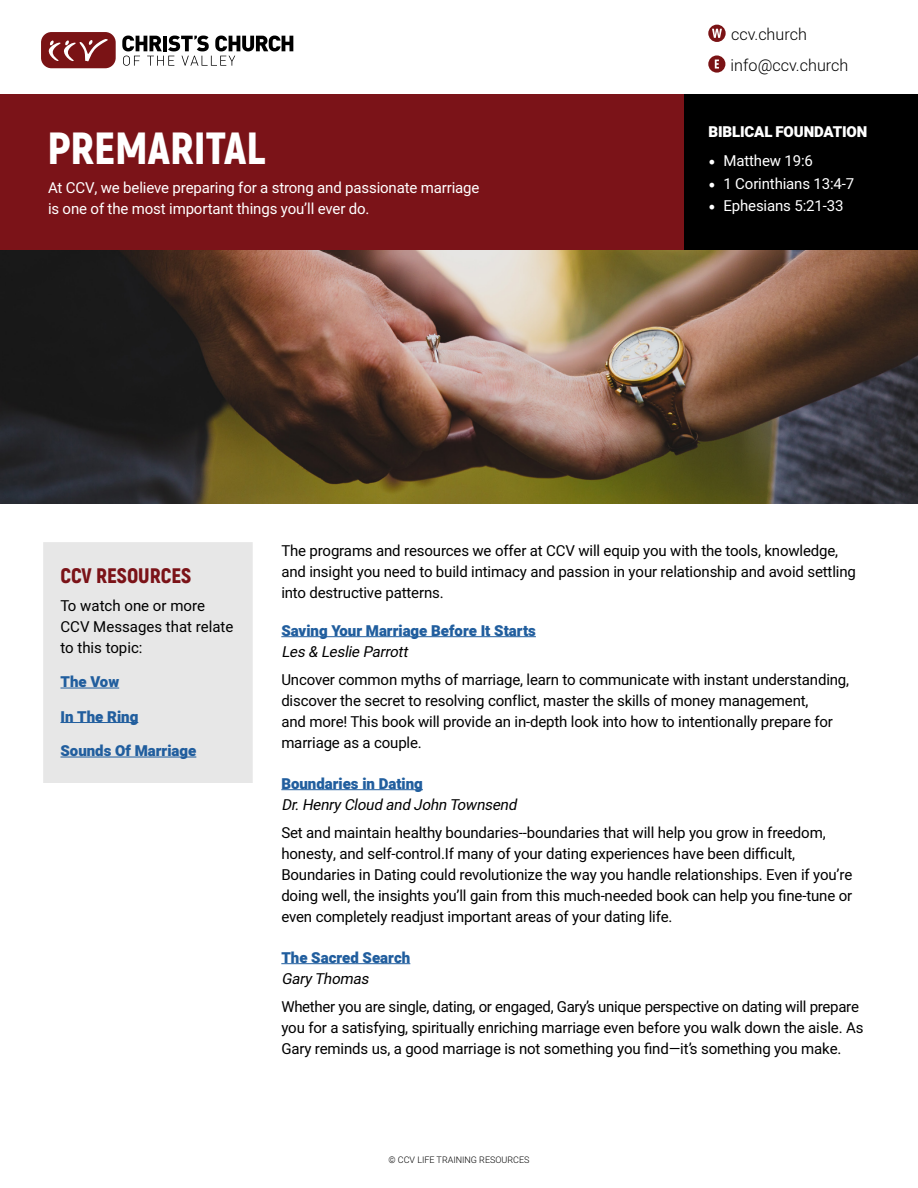
<style>
.page{position:relative;width:918px;height:1188px;background:#fff}
.page>*{position:absolute;margin:0;border:0;box-sizing:border-box;transform-origin:0 0}
.t1{font:900 45px "Akrobat";color:#fff}
.t2{font:900 21px "Akrobat";color:#7b1318}
.t3{font:300 16.2px/30.9px "Heebo";color:#000}
.t4{font:15px/21px "Heebo";letter-spacing:-.01em;color:#000}
.t5{font:15px/21px "Heebo";letter-spacing:-.01em;color:#fff}
.t6{font:900 15px "Heebo";color:#215e9e}
.t7{font:italic 15px "Heebo";color:#000}
.t8{font:900 15px "Heebo";letter-spacing:-.01em;color:#fff}
.t9{font:300 9px "Heebo";color:#000}
.s1{font-family:"Minion Pro";font-size:18px}
</style>
<div class="page">
<div style="left:41px;top:32px;width:75px;height:36px;background:#7a1315;border-radius:10px"></div>
<svg style="left:48px;top:39px;width:60px;height:23px"></svg>
<svg style="left:122px;top:36px;width:171px;height:30px"></svg>
<div style="left:0;top:94px;width:686px;height:157px;background:#7b1318"></div>
<div style="left:685px;top:94px;width:233px;height:157px;background:#000"></div>
<svg style="left:708px;top:25px;width:18px;height:17px"></svg>
<svg style="left:708px;top:55px;width:17px;height:18px"></svg>
<hr style="left:281px;top:636px;width:255px;height:1px;background:#215e9e">
<hr style="left:281px;top:789px;width:142px;height:1px;background:#215e9e">
<hr style="left:281px;top:963px;width:129px;height:1px;background:#215e9e">
<div style="left:43px;top:542px;width:210px;height:241px;background:#e7e7e7"></div>
<hr style="left:60px;top:688px;width:59px;height:1px;background:#215e9e">
<hr style="left:60px;top:722px;width:78px;height:1px;background:#215e9e">
<hr style="left:60px;top:757px;width:136px;height:1px;background:#215e9e">
<img style="left:0;top:250px;width:918px;height:253px">
<h1 class="t1" style="left:48px;top:119px;width:219px">PREMARITAL</h1>
<p class="t5" style="left:48px;top:177px;width:433px">At CCV, we believe preparing for a strong and passionate marriage is one of the most important things you’ll ever do.</p>
<p class="t3" style="left:731px;top:19px;width:119px">ccv.church info@ccv.church</p>
<p class="t8" style="left:708px;top:121px;width:160px">BIBLICAL FOUNDATION</p>
<p class="t5" style="left:708px;top:151px;width:106px"><span class="s1">•</span> Matthew 19:6</p>
<p class="t5" style="left:708px;top:173px;width:147px"><span class="s1">•</span> 1 Corinthians 13:4-7</p>
<p class="t5" style="left:708px;top:196px;width:136px"><span class="s1">•</span> Ephesians 5:21-33</p>
<h2 class="t2" style="left:60px;top:562px;width:132px">CCV RESOURCES</h2>
<p class="t4" style="left:60px;top:595px;width:175px">To watch one or more<br>CCV Messages that relate to this topic:</p>
<p class="t6" style="left:60px;top:672px;width:60px">The Vow</p>
<p class="t6" style="left:60px;top:706px;width:79px">In The Ring</p>
<p class="t6" style="left:60px;top:741px;width:137px">Sounds Of Marriage</p>
<p class="t4" style="left:281px;top:540px;width:576px">The programs and resources we offer at CCV will equip you with the tools, knowledge, and insight you need to build intimacy and passion in your relationship and avoid settling into destructive patterns.</p>
<p class="t6" style="left:281px;top:620px;width:256px">Saving Your Marriage Before It Starts</p>
<p class="t7" style="left:281px;top:641px;width:131px">Les &amp; Leslie Parrott</p>
<p class="t4" style="left:281px;top:669px;width:569px">Uncover common myths of marriage, learn to communicate with instant understanding, discover the secret to resolving conflict, master the skills of money management,<br>and more! This book will provide an in-depth look into how to intentionally prepare for marriage as a couple.</p>
<p class="t6" style="left:281px;top:773px;width:143px">Boundaries in Dating</p>
<p class="t7" style="left:281px;top:794px;width:240px">Dr.HenryCloud and John Townsend</p>
<p class="t4" style="left:281px;top:822px;width:573px">Set and maintain healthy boundaries--boundaries that will help you grow in freedom, honesty, and self-control.If many of your dating experiences have been difficult, Boundaries in Dating could revolutionize the way you handle relationships. Even if you’re doing well, the insights you’ll gain from this much-needed book can help you fine-tune or even completely readjust important areas of your dating life.</p>
<p class="t6" style="left:281px;top:947px;width:130px">The Sacred Search</p>
<p class="t7" style="left:281px;top:968px;width:92px">GaryThomas</p>
<p class="t4" style="left:281px;top:996px;width:584px">Whether you are single, dating, or engaged, Gary’s unique perspective on dating will prepare you for a satisfying, spiritually enriching marriage even before you walk down the aisle. As<br>Gary reminds us, a good marriage is not something you find—it’s something you make.</p>
<p class="t9" style="left:389px;top:1153px;width:142px">© CCV LIFE TRAINING RESOURCES</p>
</div>
